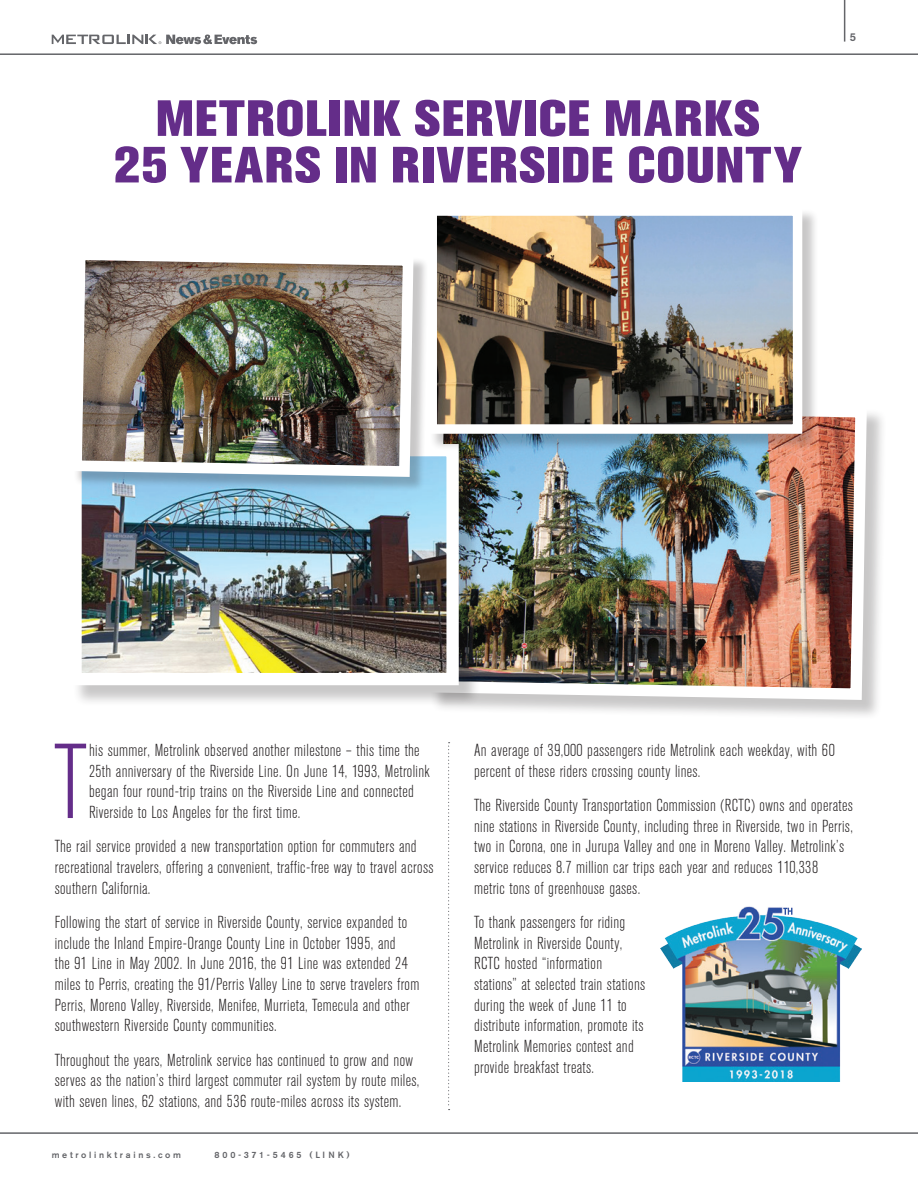
<style>
.page{position:relative;width:918px;height:1188px;background:#fff}
.page>*{position:absolute;margin:0;border:0;box-sizing:border-box;transform-origin:0 0}
.t1{font:300 condensed 105.15px "Akzidenz Grotesk BE";color:#642d89}
.t2{font:800 50.4px "Akzidenz Grotesk BE";letter-spacing:.03em;color:#642d89}
.t3{font:300 condensed 17.25px/20.7px "Akzidenz Grotesk BE";letter-spacing:.02em;color:#231f20}
.t4{font:500 11.25px "Akzidenz Grotesk BE";color:#646569}
.t5{font:500 9px "Akzidenz Grotesk BE";letter-spacing:.3em;color:#646569}
.t6{font:500 9px "Akzidenz Grotesk BE";letter-spacing:.32em;color:#646569}
</style>
<div class="page">
<hr style="left:844px;top:0;width:1px;height:42px;background:#646569">
<hr style="left:0;top:53px;width:918px;height:2px;background:#646569">
<svg style="left:52px;top:35px;width:205px;height:9px"></svg>
<img style="left:660px;top:906px;width:201px;height:176px">
<svg style="left:448px;top:742px;width:2px;height:368px"></svg>
<hr style="left:0;top:1132px;width:918px;height:2px;background:#646569">
<div style="left:430px;top:401px;width:457px;height:320px;background:#231f20;opacity:.25"></div>
<img style="left:481px;top:401px;width:392px;height:305px">
<div style="left:72px;top:446px;width:409px;height:261px;background:#231f20;opacity:.25"></div>
<img style="left:82px;top:457px;width:364px;height:215px">
<div style="left:73px;top:251px;width:355px;height:241px;background:#231f20;opacity:.25"></div>
<img style="left:72px;top:251px;width:347px;height:231px">
<div style="left:429px;top:208px;width:391px;height:243px;background:#231f20;opacity:.25"></div>
<img style="left:438px;top:216px;width:354px;height:208px">
<div style="left:428px;top:206px;width:374px;height:228px;border:9px solid #fff"></div>
<p class="t2" style="left:156px;top:89px;width:605px">METROLINK SERVICE MARKS</p>
<p class="t2" style="left:114px;top:136px;width:690px">25 YEARS IN RIVERSIDE COUNTY</p>
<p class="t4" style="left:850px;top:30px;width:8px">5</p>
<p class="t1" style="left:54px;top:726px;width:34px">T</p>
<p class="t3" style="left:89px;top:740px;width:342px">his summer, Metrolink observed another milestone – this time the 25th anniversary of the Riverside Line. On June 14, 1993, Metrolink began four round-trip trains on the Riverside Line and connected Riverside to Los Angeles for the first time.</p>
<p class="t3" style="left:55px;top:836px;width:380px">The rail service provided a new transportation option for commuters and recreational travelers, offering a convenient, traffic-free way to travel across southern California.</p>
<p class="t3" style="left:55px;top:912px;width:366px">Following the start of service in Riverside County, service expanded to include the Inland Empire-Orange County Line in October 1995, and<br>the 91 Line in May 2002. In June 2016, the 91 Line was extended 24 miles to Perris, creating the 91/Perris Valley Line to serve travelers from Perris, Moreno Valley, Riverside, Menifee, Murrieta, Temecula and other southwestern Riverside County communities.</p>
<p class="t3" style="left:55px;top:1050px;width:366px">Throughout the years, Metrolink service has continued to grow and now serves as the nation s’ third largest commuter rail system by route miles, with seven lines, 62 stations, and 536 route-miles across its system.</p>
<p class="t5" style="left:52px;top:1150px;width:131px">metrolinktrains.com</p>
<p class="t6" style="left:215px;top:1150px;width:89px">800-371-5465</p>
<p class="t5" style="left:310px;top:1150px;width:42px">(LINK(</p>
<p class="t3" style="left:474px;top:740px;width:362px">An average of 39,000 passengers ride Metrolink each weekday, with 60 percent of these riders crossing county lines.</p>
<p class="t3" style="left:474px;top:795px;width:380px">The Riverside County Transportation Commission (RCTC) owns and operates nine stations in Riverside County, including three in Riverside, two in Perris, two in Corona, one in Jurupa Valley and one in Moreno Valley. Metrolink s’ service reduces 8.7 million car trips each year and reduces 110,338 metric tons of greenhouse gases.</p>
<p class="t3" style="left:474px;top:912px;width:173px">To thank passengers for riding<br>Metrolink in Riverside County,<br>RCTC hosted “information stations” at selected train stations during the week of June 11 to distribute information, promote its<br>Metrolink Memories contest and provide breakfast treats.</p>
</div>
